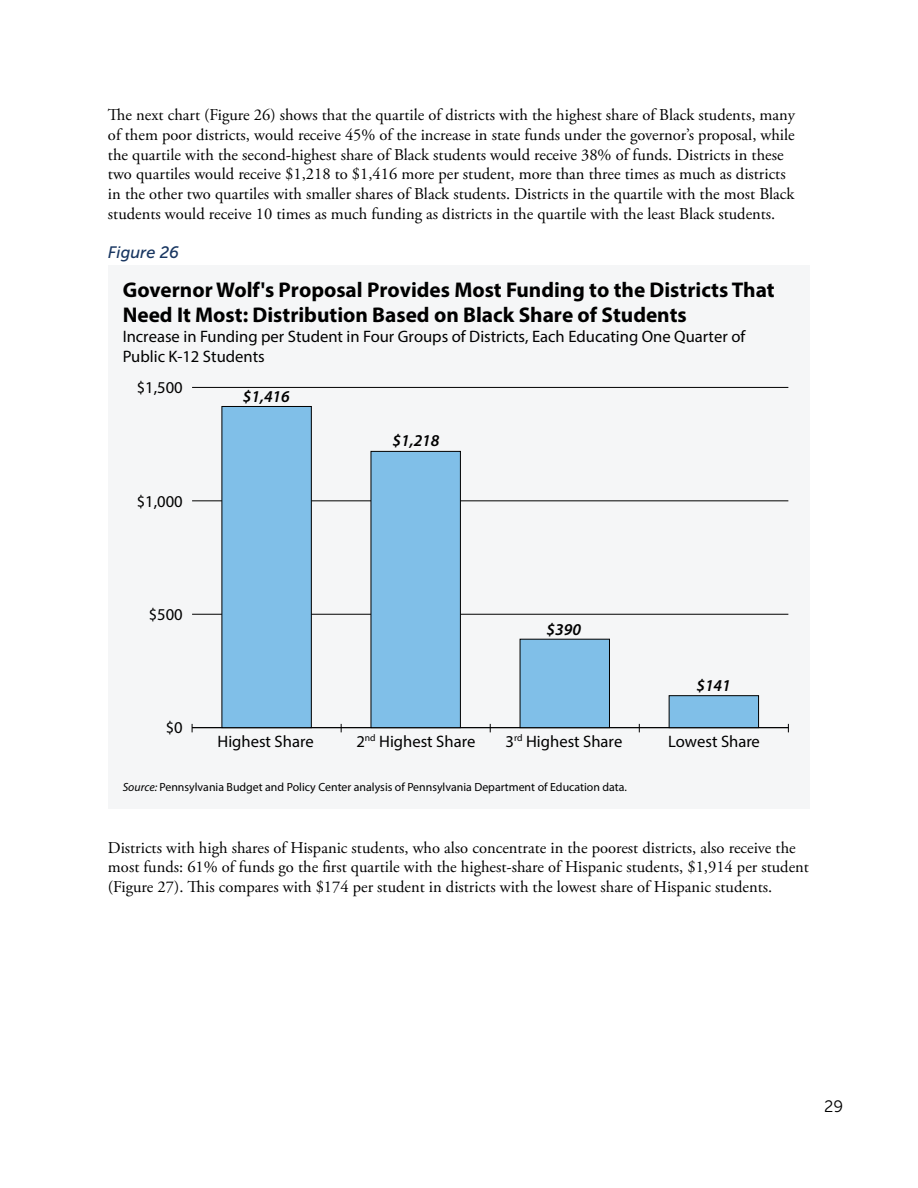
<style>
.page{position:relative;width:918px;height:1188px;background:#fff}
.page>*{position:absolute;margin:0;border:0;box-sizing:border-box;transform-origin:0 0}
.t1{font:700 21.3px/25.7px "Myriad Pro";color:#000}
.t2{font:16.65px/20px "Myriad Pro";color:#000}
.t3{font:italic 600 16.65px "Myriad Pro";color:#000}
.t4{font:16.5px/19.8px "Adobe Garamond Pro";color:#000}
.t5{font:italic 16.5px "Museo Sans 500";color:#183661}
.t6{font:16.5px "Museo Sans 300";color:#000}
.t7{font:11.85px "Myriad Pro";color:#000}
.s1{font-style:italic}
</style>
<div class="page">
<div style="left:108px;top:265px;width:702px;height:543px;background:#f5f6f7"></div>
<hr style="left:192px;top:727px;width:596px;height:1px;background:#000">
<hr style="left:192px;top:614px;width:596px;height:1px;background:#000">
<hr style="left:192px;top:501px;width:596px;height:1px;background:#000">
<hr style="left:192px;top:387px;width:596px;height:1px;background:#000">
<div style="left:222px;top:406px;width:90px;height:322px;background:#80bfe8;border:1px solid #000"></div>
<div style="left:371px;top:451px;width:90px;height:277px;background:#80bfe8;border:1px solid #000"></div>
<div style="left:520px;top:639px;width:90px;height:89px;background:#80bfe8;border:1px solid #000"></div>
<div style="left:669px;top:695px;width:90px;height:33px;background:#80bfe8;border:1px solid #000"></div>
<p class="t4" style="left:108px;top:105px;width:689px">The next chart (Figure 26) shows that the quartile of districts with the highest share of Black students, many of them poor districts, would receive 45% of the increase in state funds under the governor’s proposal, while the quartile with the second-highest share of Black students would receive 38% of funds. Districts in these two quartiles would receive $1,218 to $1,416 more per student, more than three times as much as districts in the other two quartiles with smaller shares of Black students. Districts in the quartile with the most Black students would receive 10 times as much funding as districts in the quartile with the least Black students.</p>
<p class="t5" style="left:108px;top:243px;width:73px">Figure 26</p>
<p class="t1" style="left:123px;top:276px;width:654px">Governor Wolf's Proposal Provides Most Funding to the Districts That<br>Need It Most: Distribution Based on Black Share of Students</p>
<p class="t2" style="left:123px;top:327px;width:624px">Increase in Funding per Student in Four Groups of Districts, Each Educating One Quarter of<br>Public K-12 Students</p>
<p class="t2" style="left:137px;top:377px;width:48px">$1,500</p>
<p class="t2" style="left:137px;top:491px;width:48px">$1,000</p>
<p class="t3" style="left:243px;top:386px;width:49px">$1,416</p>
<p class="t3" style="left:393px;top:430px;width:49px">$1,218</p>
<p class="t2" style="left:149px;top:604px;width:36px">$500</p>
<p class="t2" style="left:166px;top:718px;width:19px">$0</p>
<p class="t3" style="left:547px;top:619px;width:36px">$390</p>
<p class="t3" style="left:696px;top:675px;width:36px">$141</p>
<p class="t2" style="left:218px;top:731px;width:98px">Highest Share</p>
<p class="t2" style="left:356px;top:731px;width:121px">2<sup>nd</sup> Highest Share</p>
<p class="t2" style="left:506px;top:731px;width:118px">3<sup>rd</sup> Highest Share</p>
<p class="t2" style="left:668px;top:731px;width:93px">Lowest Share</p>
<p class="t7" style="left:123px;top:780px;width:506px"><span class="s1">Source:</span> Pennsylvania Budget and Policy Center analysis of Pennsylvania Department of Education data.</p>
<p class="t4" style="left:108px;top:838px;width:702px">Districts with high shares of Hispanic students, who also concentrate in the poorest districts, also receive the most funds: 61% of funds go the first quartile with the highest-share of Hispanic students, $1,914 per student (Figure 27). This compares with $174 per student in districts with the lowest share of Hispanic students.</p>
<p class="t6" style="left:824px;top:1098px;width:21px">29</p>
</div>
